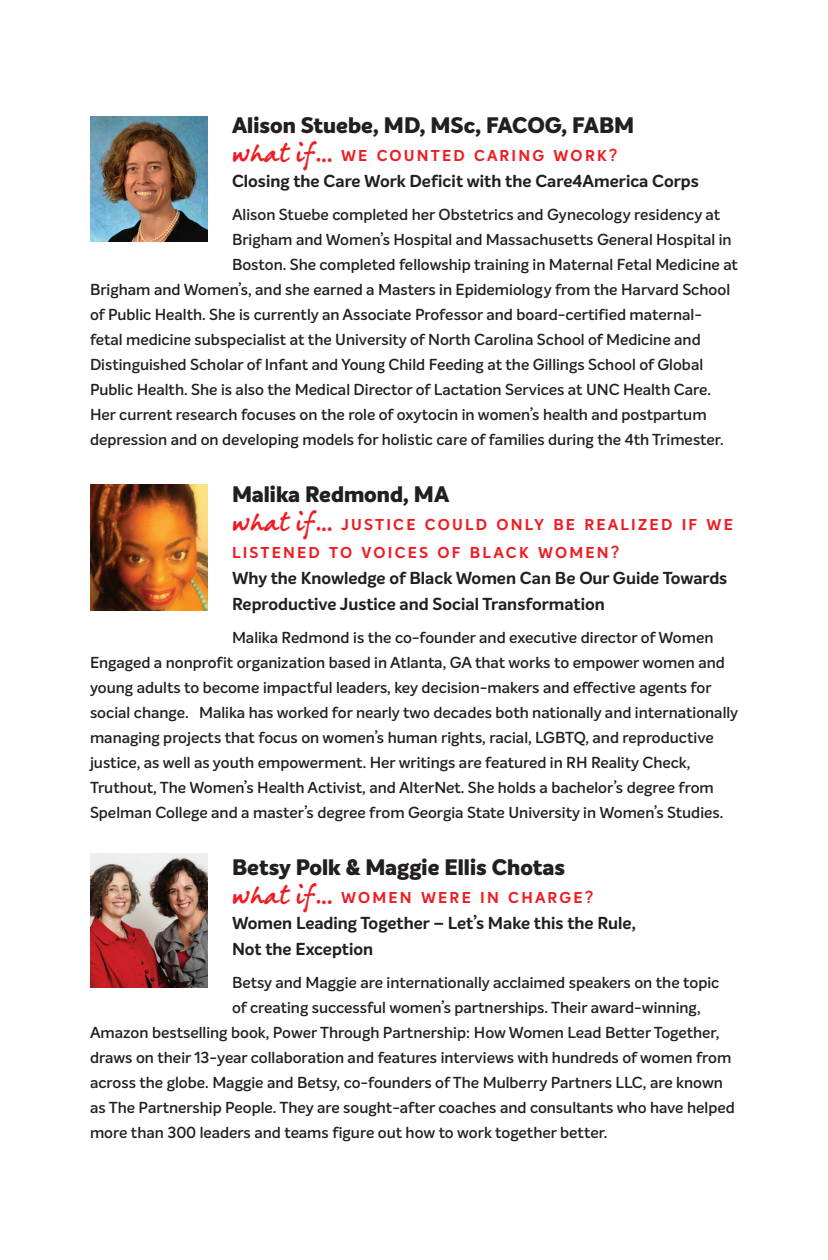
<style>
.page{position:relative;width:828px;height:1260px;background:#fff}
.page>*{position:absolute;margin:0;border:0;box-sizing:border-box;transform-origin:0 0}
.t1{font:800 22px "Intelo Alt";color:#231f20}
.t2{font:700 17px/26px "Intelo";color:#231f20}
.t3{font:600 15.6px/25px "Intelo";color:#231f20}
.t4{font:700 15.4px/28px "Intelo Alt";letter-spacing:.145em;color:#ee1d23}
.s1{font-family:"Berranger Hand ITC Std";font-weight:400;font-size:22px}
.s2{font-family:"Intelo";font-weight:600;font-size:17px}
</style>
<div class="page">
<img style="left:90px;top:116px;width:118px;height:126px">
<img style="left:90px;top:485px;width:118px;height:126px">
<img style="left:90px;top:853px;width:118px;height:134px">
<p class="t1" style="left:232px;top:111px;width:404px">Alison Stuebe, MD, MSc, FACOG, FABM</p>
<p class="t4" style="left:232px;top:142px;width:387px"><span class="s1">what if…</span> WE COUNTED CARING WORK<span class="s2">?</span></p>
<p class="t2" style="left:232px;top:168px;width:468px">Closing the Care Work Deficit with the Care4America Corps</p>
<p class="t3" style="left:232px;top:202px;width:490px">Alison Stuebe completed her Obstetrics and Gynecology residency at</p>
<p class="t3" style="left:232px;top:227px;width:501px">Brigham and Women’s Hospital and Massachusetts General Hospital in</p>
<p class="t3" style="left:232px;top:252px;width:508px">Boston. She completed fellowship training in Maternal Fetal Medicine at</p>
<p class="t3" style="left:90px;top:277px;width:642px">Brigham and Women’s, and she earned a Masters in Epidemiology from the Harvard School</p>
<p class="t3" style="left:90px;top:302px;width:614px">of Public Health. She is currently an Associate Professor and board-certified maternal-</p>
<p class="t3" style="left:90px;top:327px;width:612px">fetal medicine subspecialist at the University of North Carolina School of Medicine and</p>
<p class="t3" style="left:90px;top:352px;width:615px">Distinguished Scholar of Infant and Young Child Feeding at the Gillings School of Global</p>
<p class="t3" style="left:90px;top:377px;width:623px">Public Health. She is also the Medical Director of Lactation Services at UNC Health Care.</p>
<p class="t3" style="left:90px;top:402px;width:618px">Her current research focuses on the role of oxytocin in women’s health and postpartum</p>
<p class="t3" style="left:90px;top:427px;width:635px">depression and on developing models for holistic care of families during the 4th Trimester.</p>
<p class="t1" style="left:232px;top:480px;width:219px">Malika Redmond, MA</p>
<p class="t4" style="left:232px;top:511px;width:502px"><span class="s1">what if…</span> JUSTICE COULD ONLY BE REALIZED IF WE<br>LISTENED TO VOICES OF BLACK WOMEN<span class="s2">?</span></p>
<p class="t2" style="left:232px;top:565px;width:497px">Why the Knowledge of Black Women Can Be Our Guide Towards<br>Reproductive Justice and Social Transformation</p>
<p class="t3" style="left:90px;top:625px;width:650px;text-indent:142px">Malika Redmond is the co-founder and executive director of Women Engaged a nonprofit organization based in Atlanta, GA that works to empower women and young adults to become impactful leaders, key decision-makers and effective agents for social change. Malika has worked for nearly two decades both nationally and internationally managing projects that focus on women’s human rights, racial, LGBTQ, and reproductive justice, as well as youth empowerment. Her writings are featured in RH Reality Check, Truthout, The Women’s Health Activist, and AlterNet. She holds a bachelor’s degree from Spelman College and a master’s degree from Georgia State University in Women’s Studies.</p>
<p class="t1" style="left:232px;top:853px;width:335px">Betsy Polk &amp; Maggie Ellis Chotas</p>
<p class="t4" style="left:232px;top:884px;width:363px"><span class="s1">what if…</span> WOMEN WERE IN CHARGE<span class="s2">?</span></p>
<p class="t2" style="left:232px;top:910px;width:405px">Women Leading Together – Let’s Make this the Rule,<br>Not the Exception</p>
<p class="t3" style="left:232px;top:970px;width:489px">Betsy and Maggie are internationally acclaimed speakers on the topic</p>
<p class="t3" style="left:232px;top:995px;width:470px">of creating successful women’s partnerships. Their award-winning,</p>
<p class="t3" style="left:90px;top:1020px;width:631px">Amazon bestselling book, Power Through Partnership: How Women Lead Better Together,</p>
<p class="t3" style="left:90px;top:1045px;width:643px">draws on their 13-year collaboration and features interviews with hundreds of women from</p>
<p class="t3" style="left:90px;top:1070px;width:634px">across the globe. Maggie and Betsy, co-founders of The Mulberry Partners LLC, are known</p>
<p class="t3" style="left:90px;top:1095px;width:646px">as The Partnership People. They are sought-after coaches and consultants who have helped</p>
<p class="t3" style="left:90px;top:1120px;width:519px">more than 300 leaders and teams figure out how to work together better.</p>
</div>
